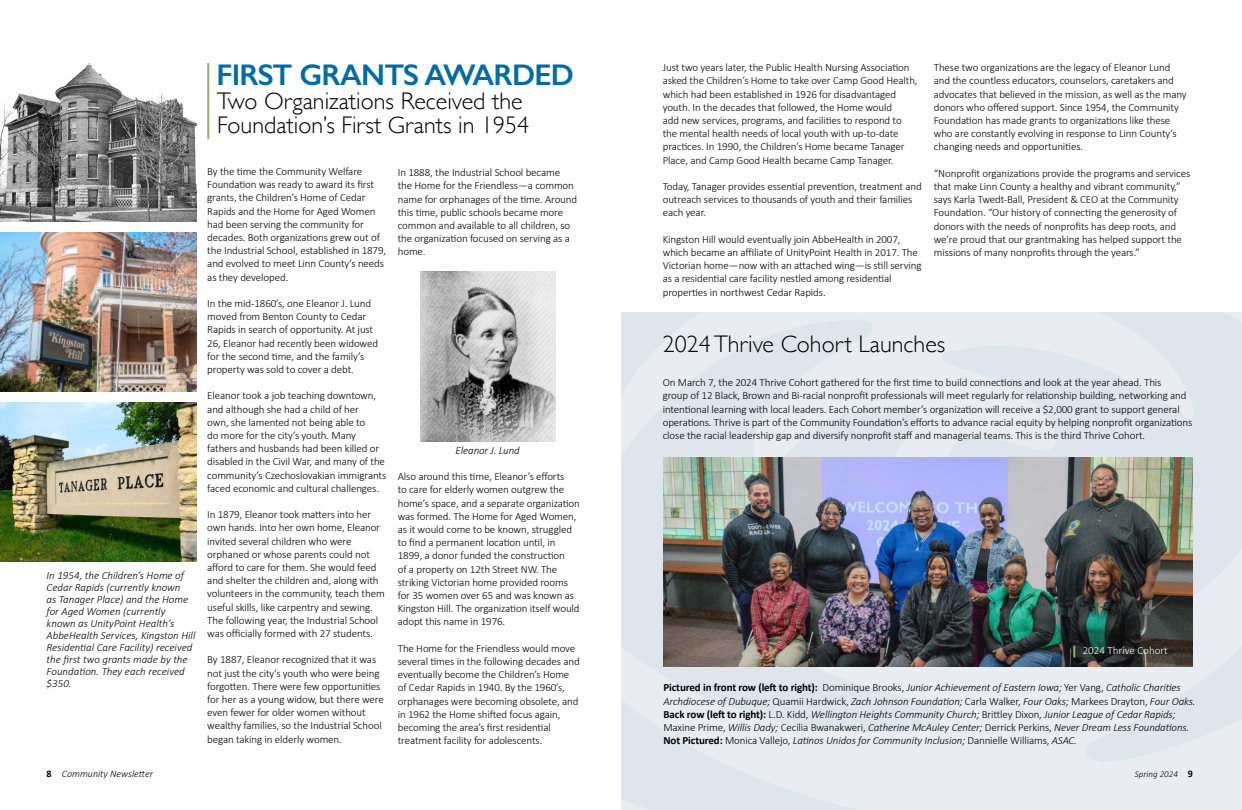
<style>
.page{position:relative;width:1242px;height:810px;background:#fff}
.page>*{position:absolute;margin:0;border:0;box-sizing:border-box;transform-origin:0 0}
.t1{font:600 30px "Gill Sans";letter-spacing:-.025em;color:#006ba4}
.t2{font:300 24px/24px "Gill Sans";color:#000}
.t3{font:300 24px "Gill Sans";color:#000101}
.t4{font:300 11px/13.2px "Calibri";letter-spacing:-.01em;color:#000}
.t5{font:italic 300 11px/12px "Calibri";letter-spacing:-.01em;color:#000}
.t6{font:300 11px "Calibri";color:#fefefe}
.t7{font:italic 300 10px "Calibri";color:#000}
.t8{font:700 10px "Calibri";color:#000}
.t9{font:italic 300 9px "Calibri";color:#000}
.s1{font-weight:700;font-style:normal}
.s2{font-style:normal}
</style>
<div class="page">
<svg style="left:621px;top:312px;width:621px;height:498px;background:#e4e9ef"></svg>
<hr style="left:207px;top:63px;width:2px;height:76px;background:#91b179">
<img style="left:0;top:403px;width:196px;height:158px">
<img style="left:0;top:63px;width:196px;height:158px">
<img style="left:0;top:233px;width:196px;height:158px">
<img style="left:420px;top:272px;width:135px;height:169px">
<img style="left:663px;top:457px;width:529px;height:210px">
<svg style="left:1073px;top:646px;width:2px;height:11px"></svg>
<p class="t1" style="left:216px;top:56px;width:359px">FIRST GRANTS AWARDED</p>
<p class="t2" style="left:217px;top:88px;width:314px">Two Organizations Received the<br>Foundation’s First Grants in 1954</p>
<p class="t5" style="left:47px;top:569px;width:150px">In 1954, the Children’s Home of<br>Cedar Rapids (currently known<br>as Tanager Place) and the Home for Aged Women (currently known as UnityPoint Health’s<br>AbbeHealth Services, Kingston Hill<br>Residential Care Facility) received the first two grants made by the<br>Foundation. They each received $350.</p>
<p class="t4" style="left:207px;top:165px;width:180px">By the time the Community Welfare Foundation was ready to award its first grants, the Children’s Home of Cedar Rapids and the Home for Aged Women had been serving the community for decades. Both organizations grew out of the Industrial School, established in 1879, and evolved to meet Linn County’s needs as they developed.</p>
<p class="t4" style="left:207px;top:297px;width:172px">In the mid-1860’s, one Eleanor J. Lund moved from Benton County to Cedar Rapids in search of opportunity. At just 26, Eleanor had recently been widowed for the second time, and the family’s property was sold to cover a debt.</p>
<p class="t4" style="left:207px;top:389px;width:181px">Eleanor took a job teaching downtown, and although she had a child of her<br>own, she lamented not being able to<br>do more for the city’s youth. Many fathers and husbands had been killed or disabled in the Civil War, and many of the community’s Czechoslovakian immigrants faced economic and cultural challenges.</p>
<p class="t4" style="left:207px;top:508px;width:179px">In 1879, Eleanor took matters into her own hands. Into her own home, Eleanor invited several children who were orphaned or whose parents could not afford to care for them. She would feed and shelter the children and, along with volunteers in the community, teach them useful skills, like carpentry and sewing.<br>The following year, the Industrial School was officially formed with 27 students.</p>
<p class="t4" style="left:207px;top:653px;width:178px">By 1887, Eleanor recognized that it was not just the city’s youth who were being forgotten. There were few opportunities for her as a young widow, but there were even fewer for older women without wealthy families, so the Industrial School began taking in elderly women.</p>
<p class="t4" style="left:398px;top:166px;width:181px">In 1888, the Industrial School became the Home for the Friendless—a common name for orphanages of the time. Around this time, public schools became more common and available to all children, so the organization focused on serving as a home.</p>
<p class="t5" style="left:456px;top:444px;width:66px">Eleanor J. Lund</p>
<p class="t4" style="left:398px;top:470px;width:184px">Also around this time, Eleanor’s efforts<br>to care for elderly women outgrew the home’s space, and a separate organization was formed. The Home for Aged Women, as it would come to be known, struggled to find a permanent location until, in 1899, a donor funded the construction<br>of a property on 12th Street NW. The striking Victorian home provided rooms for 35 women over 65 and was known as Kingston Hill. The organization itself would adopt this name in 1976.</p>
<p class="t4" style="left:398px;top:641px;width:183px">The Home for the Friendless would move several times in the following decades and eventually become the Children’s Home of Cedar Rapids in 1940. By the 1960’s, orphanages were becoming obsolete, and in 1962 the Home shifted focus again, becoming the area’s first residential treatment facility for adolescents.</p>
<p class="t4" style="left:663px;top:61px;width:256px">Just two years later, the Public Health Nursing Association asked the Children’s Home to take over Camp Good Health, which had been established in 1926 for disadvantaged youth. In the decades that followed, the Home would<br>add new services, programs, and facilities to respond to the mental health needs of local youth with up-to-date practices. In 1990, the Children’s Home became Tanager Place, and Camp Good Health became Camp Tanager.</p>
<p class="t4" style="left:663px;top:180px;width:261px">Today, Tanager provides essential prevention, treatment and outreach services to thousands of youth and their families each year.</p>
<p class="t4" style="left:663px;top:232px;width:260px">Kingston Hill would eventually join AbbeHealth in 2007, which became an affiliate of UnityPoint Health in 2017. The Victorian home—now with an attached wing—is still serving as a residential care facility nestled among residential properties in northwest Cedar Rapids.</p>
<p class="t4" style="left:934px;top:61px;width:254px">These two organizations are the legacy of Eleanor Lund and the countless educators, counselors, caretakers and advocates that believed in the mission, as well as the many donors who offered support. Since 1954, the Community Foundation has made grants to organizations like these who are constantly evolving in response to Linn County’s changing needs and opportunities.</p>
<p class="t4" style="left:934px;top:166px;width:258px">“Nonprofit organizations provide the programs and services that make Linn County a healthy and vibrant community,” says Karla Twedt-Ball, President &amp; CEO at the Community Foundation. “Our history of connecting the generosity of donors with the needs of nonprofits has deep roots, and we’re proud that our grantmaking has helped support the missions of many nonprofits through the years.”</p>
<p class="t3" style="left:663px;top:325px;width:284px">2024 Thrive Cohort Launches</p>
<p class="t4" style="left:663px;top:376px;width:531px">On March 7, the 2024 Thrive Cohort gathered for the first time to build connections and look at the year ahead. This<br>group of 12 Black, Brown and Bi-racial nonprofit professionals will meet regularly for relationship building, networking and intentional learning with local leaders. Each Cohort member’s organization will receive a $2,000 grant to support general operations. Thrive is part of the Community Foundation’s efforts to advance racial equity by helping nonprofit organizations close the racial leadership gap and diversify nonprofit staff and managerial teams. This is the third Thrive Cohort.</p>
<p class="t6" style="left:1083px;top:643px;width:87px">2024 Thrive Cohort</p>
<p class="t5" style="left:663px;top:681px;width:534px;line-height:13.2px"><span class="s1">Pictured in front row (left to right):</span> <span class="s2">Dominique Brooks,</span> Junior Achievement of Eastern Iowa; <span class="s2">Yer Vang,</span> Catholic Charities<br>Archdiocese of Dubuque; <span class="s2">Quamii Hardwick,</span> Zach Johnson Foundation; <span class="s2">Carla Walker,</span> Four Oaks; <span class="s2">Markees Drayton,</span> Four Oaks.</p>
<p class="t5" style="left:663px;top:707px;width:527px;line-height:13.2px"><span class="s1">Back row (left to right):</span> <span class="s2">L.D. Kidd,</span> Wellington Heights Community Church; <span class="s2">Brittley Dixon,</span> Junior League of Cedar Rapids;<br><span class="s2">Maxine Prime,</span> Willis Dady; <span class="s2">Cecilia Bwanakweri,</span> Catherine McAuley Center; <span class="s2">Derrick Perkins,</span> Never Dream Less Foundations.</p>
<p class="t5" style="left:663px;top:734px;width:415px"><span class="s1">Not Pictured:</span> <span class="s2">Monica Vallejo,</span> Latinos Unidos for Community Inclusion; <span class="s2">Dannielle Williams,</span> ASAC.</p>
<p class="t8" style="left:47px;top:767px;width:7px">8</p>
<p class="t7" style="left:62px;top:768px;width:93px">Community Newsletter</p>
<p class="t9" style="left:1135px;top:768px;width:45px">Spring 2024</p>
<p class="t8" style="left:1188px;top:766px;width:7px">9</p>
</div>
